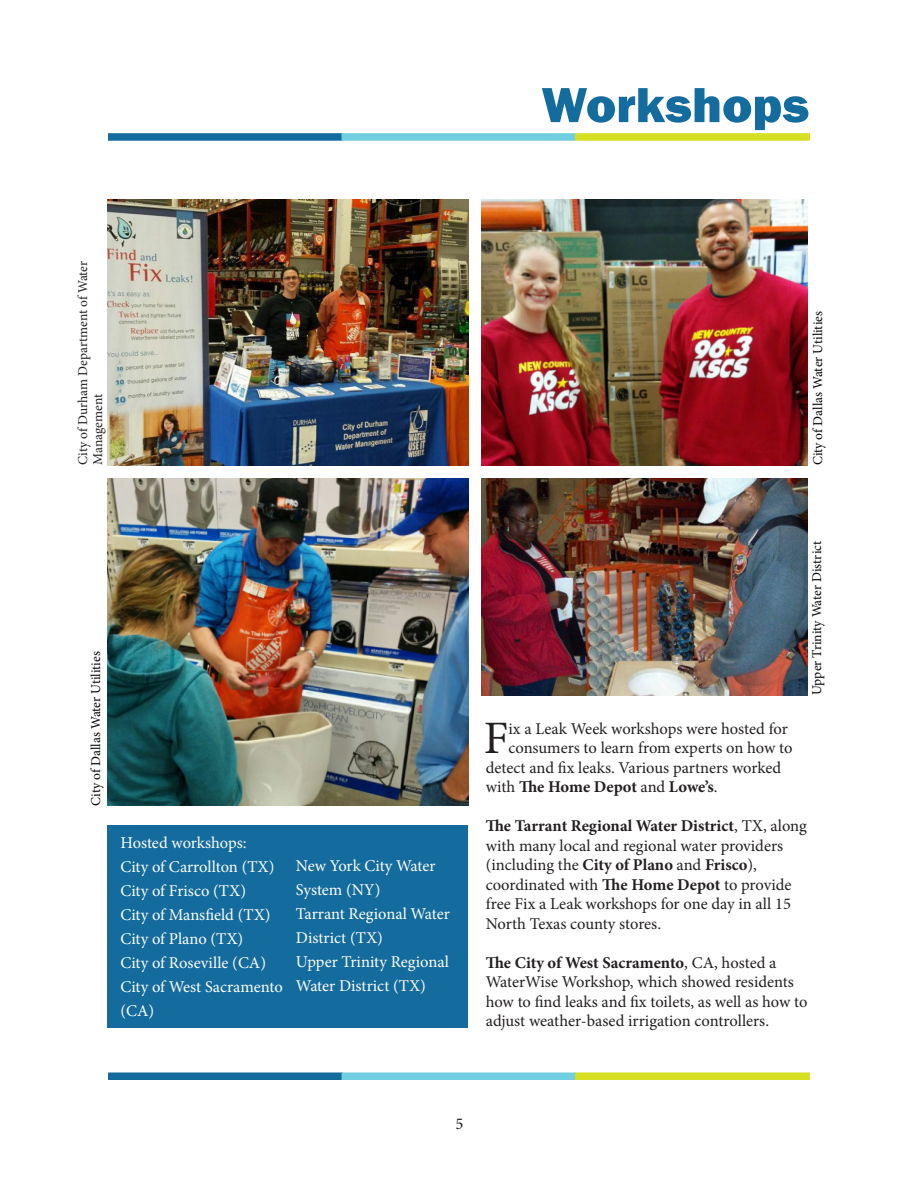
<style>
.page{position:relative;width:918px;height:1188px;background:#fff}
.page>*{position:absolute;margin:0;border:0;box-sizing:border-box;transform-origin:0 0}
.t1{font:800 51px "Franklin Gothic";color:#136b9e}
.Paragraph_Style_1{font:46.5px "Minion Pro";color:#231f20}
.Paragraph_Style_1-2{font:16.5px/19.5px "Minion Pro";letter-spacing:-.005em;color:#231f20}
.Paragraph_Style_1-3{font:16.5px/24px "Minion Pro";color:#fff}
.Paragraph_Style_1-4{font:700 16.5px "Minion Pro";color:#231f20}
.t2{font:13.5px "Minion Pro";color:#040503}
.t3{font:13.5px "Minion Pro";letter-spacing:-.005em;color:#231f20}
.s1{font-weight:400}
.s2{font-weight:700}
</style>
<div class="page">
<div style="left:108px;top:133px;width:235px;height:8px;background:#136b9e"></div>
<div style="left:342px;top:133px;width:234px;height:8px;background:#71cee1"></div>
<div style="left:575px;top:133px;width:235px;height:8px;background:#d6df21"></div>
<div style="left:107px;top:825px;width:361px;height:203px;background:#136b9e"></div>
<img style="left:481px;top:200px;width:327px;height:265px">
<img style="left:107px;top:200px;width:361px;height:265px">
<img style="left:107px;top:478px;width:361px;height:328px">
<img style="left:481px;top:478px;width:327px;height:218px">
<div style="left:108px;top:1072px;width:235px;height:8px;background:#136b9e"></div>
<div style="left:342px;top:1072px;width:234px;height:8px;background:#71cee1"></div>
<div style="left:575px;top:1072px;width:235px;height:8px;background:#d6df21"></div>
<p class="t1" style="left:542px;top:72px;width:269px">Workshops</p>
<p class="t3" style="left:74px;top:465px;width:205px;rotate:-90deg">City of Durham Department of Water</p>
<p class="t3" style="left:89px;top:465px;width:72px;rotate:-90deg">Management</p>
<p class="t2" style="left:87px;top:806px;width:156px;rotate:-90deg">City of Dallas Water Utilities</p>
<p class="Paragraph_Style_1-3" style="left:120px;top:831px;width:128px">Hosted workshops:</p>
<p class="Paragraph_Style_1-3" style="left:120px;top:855px;width:156px">City of Carrollton (TX)</p>
<p class="Paragraph_Style_1-3" style="left:120px;top:879px;width:127px">City of Frisco (TX)</p>
<p class="Paragraph_Style_1-3" style="left:120px;top:903px;width:152px">City of Mansfield (TX)</p>
<p class="Paragraph_Style_1-3" style="left:120px;top:927px;width:124px">City of Plano (TX)</p>
<p class="Paragraph_Style_1-3" style="left:120px;top:951px;width:147px">City of Roseville (CA)</p>
<p class="Paragraph_Style_1-3" style="left:120px;top:975px;width:164px">City of West Sacramento (CA)</p>
<p class="Paragraph_Style_1-3" style="left:296px;top:854px;width:141px">New York City Water<br>System (NY)</p>
<p class="Paragraph_Style_1-3" style="left:296px;top:902px;width:156px">Tarrant Regional Water<br>District (TX)</p>
<p class="Paragraph_Style_1-3" style="left:296px;top:950px;width:154px">Upper Trinity Regional<br>Water District (TX)</p>
<p class="t2" style="left:809px;top:465px;width:156px;rotate:-90deg">City of Dallas Water Utilities</p>
<p class="t2" style="left:808px;top:695px;width:156px;rotate:-90deg">Upper Trinity Water District</p>
<p class="Paragraph_Style_1" style="left:484px;top:707px;width:26px">F</p>
<p class="Paragraph_Style_1-2" style="left:508px;top:719px;width:281px">ix a Leak Week workshops were hosted for</p>
<p class="Paragraph_Style_1-2" style="left:508px;top:738px;width:286px">consumers to learn from experts on how to</p>
<p class="Paragraph_Style_1-2" style="left:486px;top:758px;width:297px">detect and fix leaks. Various partners worked</p>
<p class="Paragraph_Style_1-4" style="left:486px;top:775px;width:233px"><span class="s1">with</span> The Home Depot <span class="s1">and</span> Lowe’s<span class="s1">.</span></p>
<p class="Paragraph_Style_1-2" style="left:486px;top:816px;width:323px"><span class="s2">The Tarrant Regional Water District</span>, TX, along with many local and regional water providers (including the <span class="s2">City of Plano</span> and <span class="s2">Frisco</span>), coordinated with <span class="s2">The Home Depot</span> to provide free Fix a Leak workshops for one day in all 15<br>North Texas county stores.</p>
<p class="Paragraph_Style_1-2" style="left:486px;top:953px;width:323px"><span class="s2">The City of West Sacramento</span>, CA, hosted a WaterWise Workshop, which showed residents how to find leaks and fix toilets, as well as how to adjust weather-based irrigation controllers.</p>
<p class="Paragraph_Style_1-2" style="left:455px;top:1114px;width:9px">5</p>
</div>
